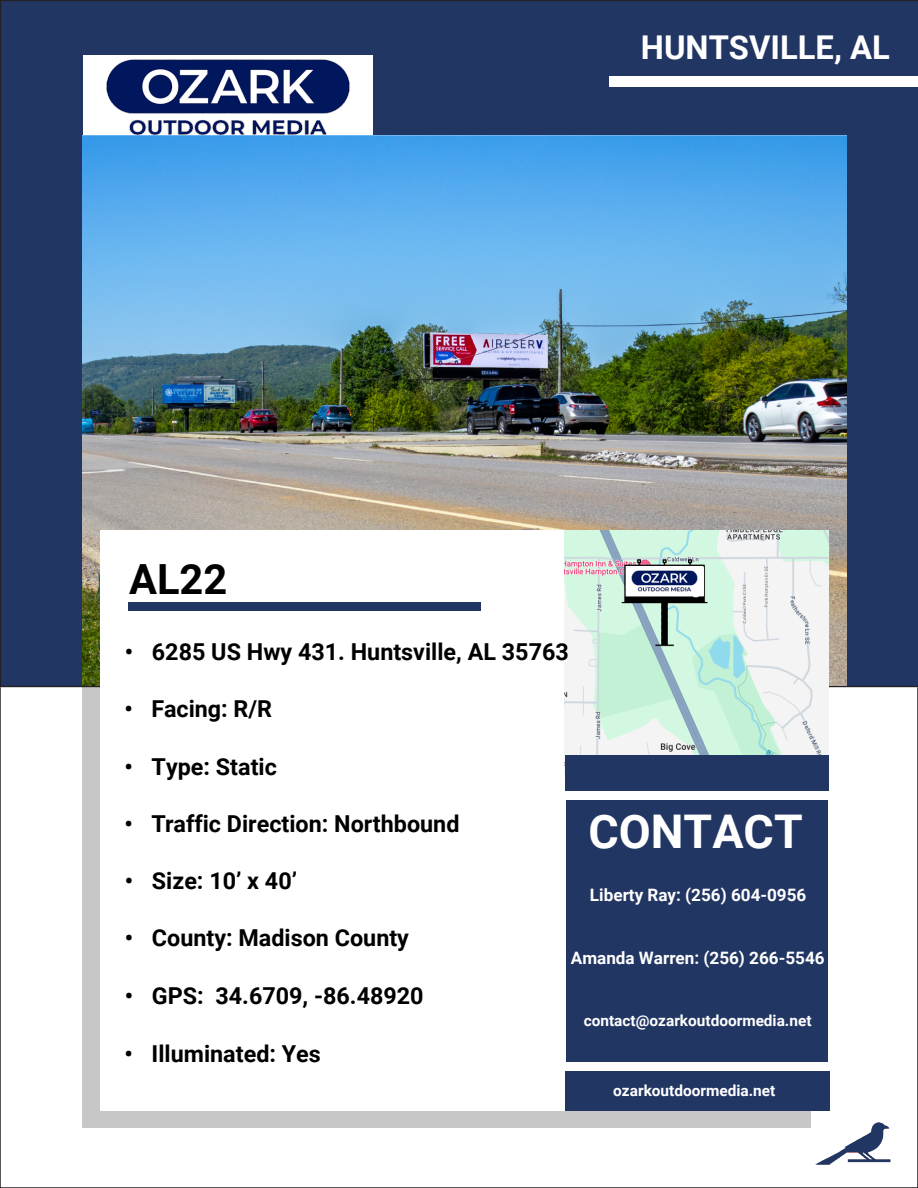
<style>
.page{position:relative;width:918px;height:1188px;background:#fff}
.page>*{position:absolute;margin:0;border:0;box-sizing:border-box;transform-origin:0 0}
.t1{font:700 46.5px "Roboto";color:#fff}
.t2{font:700 41.55px "Roboto";color:#000}
.t3{font:700 32.7px "Roboto";color:#fff}
.t4{font:700 23.4px "Roboto";color:#000}
.t5{font:700 17.1px "Roboto";color:#fff}
.t6{font:700 15.45px "Roboto";color:#fff}
</style>
<div class="page">
<img style="left:0;top:0;width:918px;height:742px">
<div style="left:83px;top:55px;width:290px;height:81px;background:#fff"></div>
<div style="left:609px;top:76px;width:309px;height:10px;background:#fff"></div>
<div style="left:82px;top:530px;width:728px;height:598px;background:#c8c7c7"></div>
<img style="left:70px;top:123px;width:762px;height:582px">
<img style="left:82px;top:135px;width:765px;height:550px">
<div style="left:100px;top:530px;width:729px;height:581px;background:#fff"></div>
<img style="left:565px;top:530px;width:264px;height:225px">
<img style="left:594px;top:555px;width:141px;height:95px">
<div style="left:626px;top:567px;width:77px;height:28px;background:#fff"></div>
<img style="left:94px;top:43px;width:268px;height:104px">
<img style="left:631px;top:570px;width:67px;height:22px">
<div style="left:565px;top:755px;width:264px;height:36px;background:#223663"></div>
<div style="left:566px;top:800px;width:262px;height:262px;background:#223663"></div>
<div style="left:566px;top:1071px;width:264px;height:40px;background:#223663"></div>
<div style="left:128px;top:603px;width:352px;height:8px;background:#223663"></div>
<img style="left:815px;top:1122px;width:76px;height:43px">
<h2 class="t2" style="left:129px;top:550px;width:100px">AL22</h2>
<h3 class="t3" style="left:641px;top:25px;width:251px">HUNTSVILLE, AL</h3>
<p class="t4" style="left:125px;top:635px;width:445px">• 6285 US Hwy 431. Huntsville, AL 35763</p>
<p class="t4" style="left:125px;top:693px;width:149px">• Facing: R/R</p>
<p class="t4" style="left:125px;top:750px;width:154px">• Type: Static</p>
<p class="t4" style="left:125px;top:807px;width:336px">• Traffic Direction: Northbound</p>
<p class="t4" style="left:125px;top:864px;width:174px">• Size: 10’ x 40’</p>
<p class="t4" style="left:125px;top:922px;width:286px">• County: Madison County</p>
<p class="t4" style="left:125px;top:979px;width:300px">• GPS: 34.6709, -86.48920</p>
<p class="t4" style="left:125px;top:1037px;width:198px">• Illuminated: Yes</p>
<h1 class="t1" style="left:588px;top:799px;width:216px">CONTACT</h1>
<p class="t5" style="left:590px;top:883px;width:218px">Liberty Ray: (256) 604-0956</p>
<p class="t5" style="left:571px;top:946px;width:255px">Amanda Warren: (256) 266-5546</p>
<p class="t6" style="left:584px;top:1009px;width:229px">contact@ozarkoutdoormedia.net</p>
<p class="t6" style="left:613px;top:1080px;width:164px">ozarkoutdoormedia.net</p>
</div>
